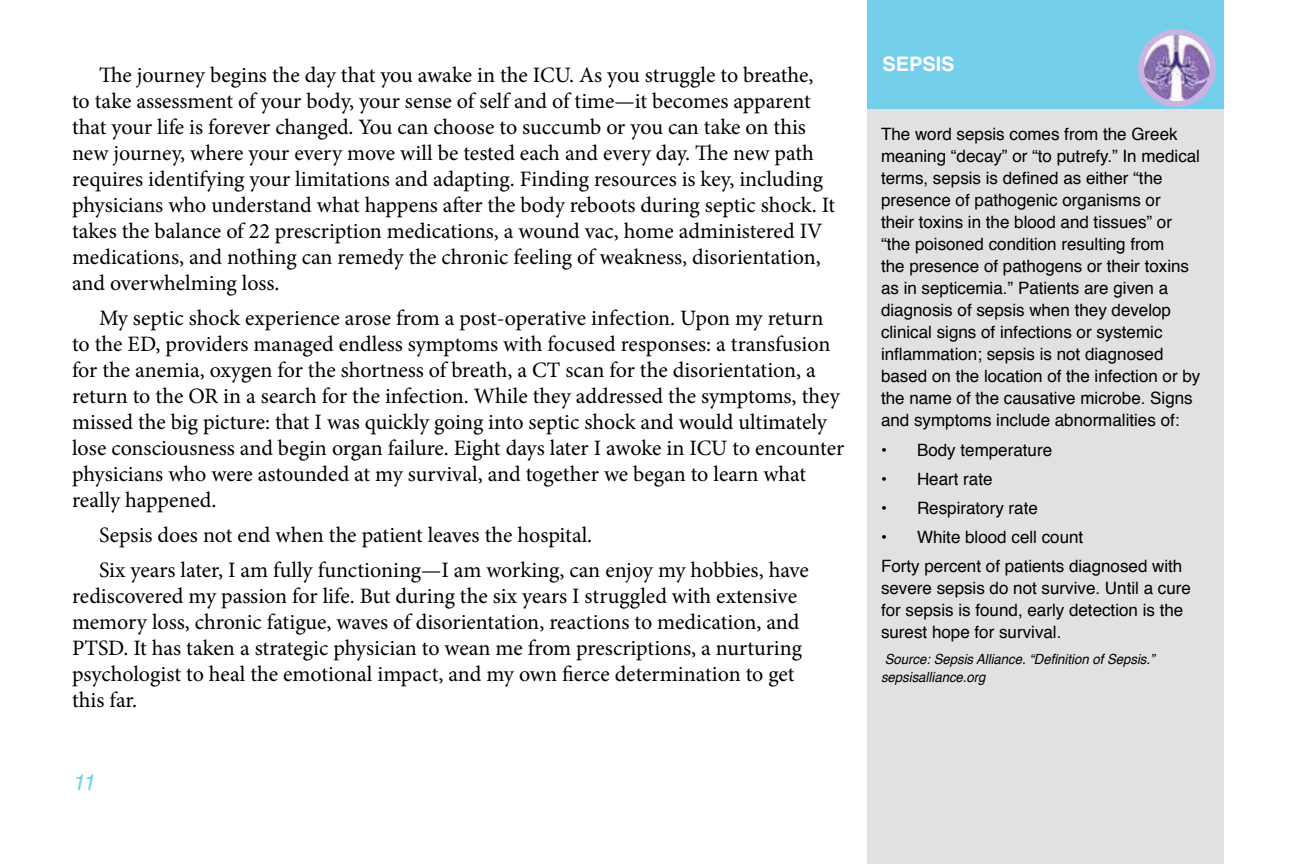
<style>
.page{position:relative;width:1296px;height:864px;background:#fff}
.page>*{position:absolute;margin:0;border:0;box-sizing:border-box;transform-origin:0 0}
.t1{font:22px/26px "Minion Pro";color:#000}
.t2{font:italic 22px "Helvetica";color:#74cfea}
.t3{font:700 20px "Helvetica";color:#fff}
.t4{font:17px/22px "Helvetica";color:#000}
.t5{font:italic 14px/18px "Helvetica";color:#000;scale:.94 1}
</style>
<div class="page">
<div style="left:867px;top:93px;width:357px;height:771px;background:#e0e1e2"></div>
<div style="left:867px;top:0;width:357px;height:109px;background:#74cfea"></div>
<img style="left:1141px;top:32px;width:72px;height:72px;border-radius:36px">
<div style="left:1138px;top:29px;width:78px;height:78px;border:6px solid #c7b4e2;border-radius:50%"></div>
<p class="t1" style="left:72px;top:62px;width:765px;text-indent:27px">The journey begins the day that you awake in the ICU. As you struggle to breathe, to take assessment of your body, your sense of self and of time—it becomes apparent that your life is forever changed. You can choose to succumb or you can take on this new journey, where your every move will be tested each and every day. The new path requires identifying your limitations and adapting. Finding resources is key, including physicians who understand what happens after the body reboots during septic shock. It takes the balance of 22 prescription medications, a wound vac, home administered IV medications, and nothing can remedy the chronic feeling of weakness, disorientation, and overwhelming loss.</p>
<p class="t1" style="left:72px;top:305px;width:774px;text-indent:27px">My septic shock experience arose from a post-operative infection. Upon my return to the ED, providers managed endless symptoms with focused responses: a transfusion for the anemia, oxygen for the shortness of breath, a CT scan for the disorientation, a return to the OR in a search for the infection. While they addressed the symptoms, they missed the big picture: that I was quickly going into septic shock and would ultimately lose consciousness and begin organ failure. Eight days later I awoke in ICU to encounter physicians who were astounded at my survival, and together we began to learn what really happened.</p>
<p class="t1" style="left:99px;top:518px;width:711px;line-height:35px">Sepsis does not end when the patient leaves the hospital.<br>Six years later, I am fully functioning—I am working, can enjoy my hobbies, have</p>
<p class="t1" style="left:72px;top:583px;width:732px">rediscovered my passion for life. But during the six years I struggled with extensive memory loss, chronic fatigue, waves of disorientation, reactions to medication, and PTSD. It has taken a strategic physician to wean me from prescriptions, a nurturing psychologist to heal the emotional impact, and my own fierce determination to get this far.</p>
<p class="t2" style="left:72px;top:765px;width:24px">11</p>
<p class="t3" style="left:882px;top:50px;width:74px">SEPSIS</p>
<p class="t4" style="left:881px;top:124px;width:321px">The word sepsis comes from the Greek meaning “decay” or “to putrefy.” In medical terms, sepsis is defined as either “the presence of pathogenic organisms or<br>their toxins in the blood and tissues” or “the poisoned condition resulting from<br>the presence of pathogens or their toxins as in septicemia.” Patients are given a diagnosis of sepsis when they develop clinical signs of infections or systemic inflammation; sepsis is not diagnosed based on the location of the infection or by the name of the causative microbe. Signs and symptoms include abnormalities of:</p>
<p class="t4" style="left:881px;top:440px;width:173px">• Body temperature</p>
<p class="t4" style="left:881px;top:469px;width:113px">• Heart rate</p>
<p class="t4" style="left:881px;top:498px;width:158px">• Respiratory rate</p>
<p class="t4" style="left:881px;top:524px;width:303px;line-height:29.2px">• White blood cell count<br>Forty percent of patients diagnosed with</p>
<p class="t4" style="left:881px;top:578px;width:311px">severe sepsis do not survive. Until a cure for sepsis is found, early detection is the surest hope for survival.</p>
<p class="t5" style="left:881px;top:650px;width:293px">Source: Sepsis Alliance. “Definition of Sepsis.” sepsisalliance.org</p>
</div>
